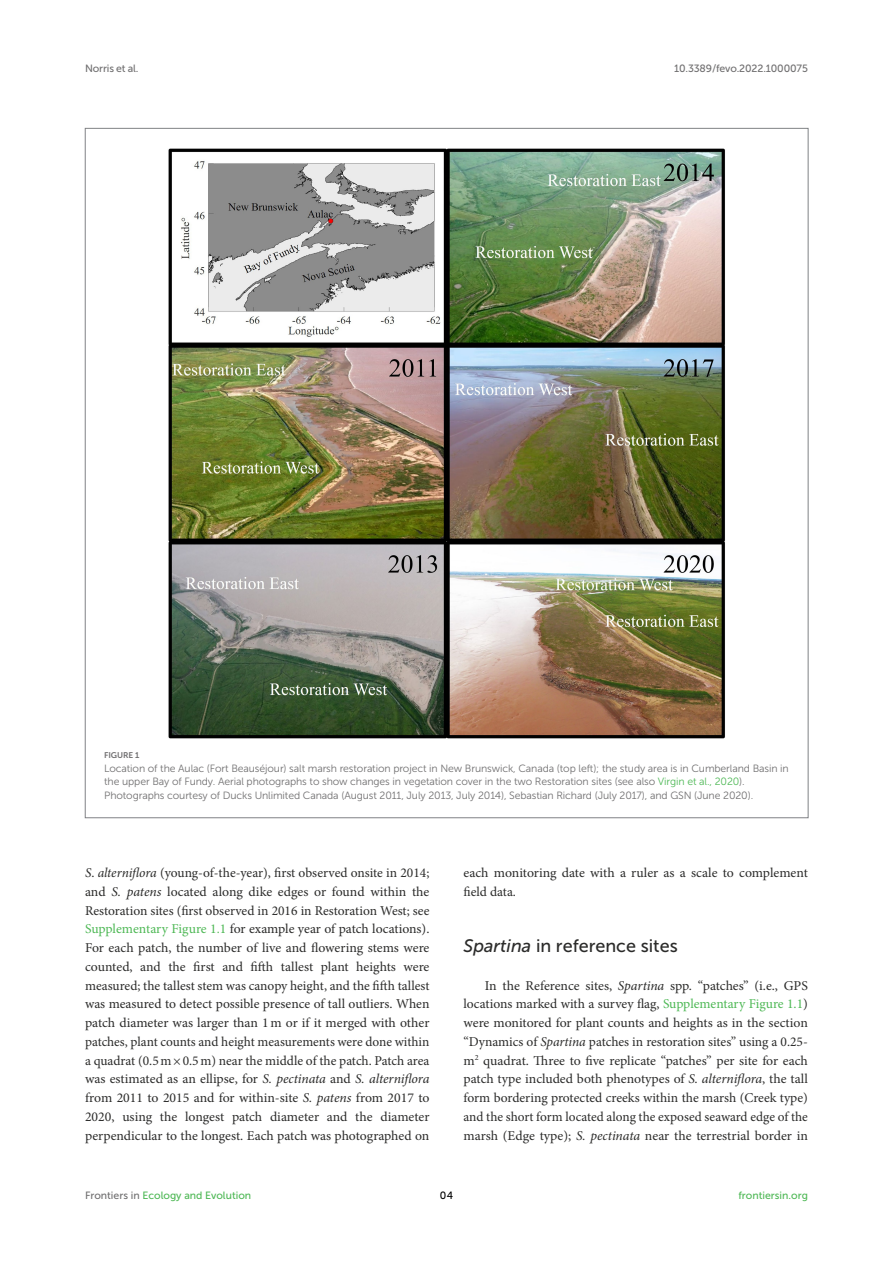
<style>
.page{position:relative;width:893px;height:1263px;background:#fff}
.page>*{position:absolute;margin:0;border:0;box-sizing:border-box;transform-origin:0 0}
.HEAD_2{font:18px "Museo Sans 500";color:#2b2b2a}
.TEXT_FLUSH{font:13.5px/18.8px "Minion Pro";color:#2b2b2a;text-align:justify}
.FIG_LEG{font:10.5px/13.5px "Museo Sans 300";letter-spacing:-.01em;color:#706f70}
.t1{font:10.5px "Museo Sans 500";color:#4eb855}
.t2{font:10.5px "Museo Sans 500";letter-spacing:-.015em;color:#706f70}
.t3{font:10.5px "Museo Sans 500";color:#000}
.FIG_HD{font:8.25px "Museo Sans 700";letter-spacing:-.01em;color:#706f70}
.s1{color:#4eb855}
.s2{font-style:italic}
.s3{color:#64bd64}
.s4{color:#706f70}
</style>
<div class="page">
<img style="left:168px;top:148px;width:557px;height:591px">
<p class="t2" style="left:85px;top:63px;width:55px">Norris et al.</p>
<p class="t2" style="left:674px;top:63px;width:135px">10.3389/fevo.2022.1000075</p>
<p class="FIG_HD" style="left:104px;top:751px;width:37px">FIGURE 1</p>
<p class="FIG_LEG" style="left:104px;top:761px;width:686px">Location of the Aulac (Fort Beauséjour) salt marsh restoration project in New Brunswick, Canada (top left); the study area is in Cumberland Basin in the upper Bay of Fundy. Aerial photographs to show changes in vegetation cover in the two Restoration sites (see also <span class="s1">Virgin et al., 2020</span>).<br>Photographs courtesy of Ducks Unlimited Canada (August 2011, July 2013, July 2014), Sebastian Richard (July 2017), and GSN (June 2020).</p>
<p class="TEXT_FLUSH" style="left:85px;top:863px;width:346px"><span class="s2">S</span>. <span class="s2">alterniflora</span> (young-of-the-year), first observed onsite in 2014; and <span class="s2">S. patens</span> located along dike edges or found within the Restoration sites (first observed in 2016 in Restoration West; see <span class="s1">Supplementary Figure 1</span><span class="s3">.</span><span class="s1">1</span> for example year of patch locations).<br>For each patch, the number of live and flowering stems were counted, and the first and fifth tallest plant heights were measured; the tallest stem was canopy height, and the fifth tallest was measured to detect possible presence of tall outliers. When patch diameter was larger than 1m or if it merged with other patches, plant counts and height measurements were done within a quadrat (0.5m×0.5m) near the middle of the patch. Patch area was estimated as an ellipse, for <span class="s2">S. pectinata</span> and <span class="s2">S. alterniflora </span>from 2011 to 2015 and for within-site <span class="s2">S. patens</span> from 2017 to 2020, using the longest patch diameter and the diameter perpendicular to the longest. Each patch was photographed on</p>
<p class="TEXT_FLUSH" style="left:463px;top:863px;width:346px">each monitoring date with a ruler as a scale to complement field data.</p>
<p class="HEAD_2" style="left:463px;top:936px;width:216px"><span class="s2">Spartina</span> in reference sites</p>
<p class="TEXT_FLUSH" style="left:463px;top:976px;width:346px;text-indent:21px">In the Reference sites, <span class="s2">Spartina</span> spp. “patches” (i.e., GPS locations marked with a survey flag, <span class="s1">Supplementary Figure 1.1</span>) were monitored for plant counts and heights as in the section “Dynamics of <span class="s2">Spartina</span> patches in restoration sites” using a 0.25- m<sup>2</sup> quadrat. Three to five replicate “patches” per site for each patch type included both phenotypes of <span class="s2">S. alterniflora</span>, the tall form bordering protected creeks within the marsh (Creek type) and the short form located along the exposed seaward edge of the marsh (Edge type); <span class="s2">S. pectinata</span> near the terrestrial border in</p>
<p class="t1" style="left:85px;top:1190px;width:168px"><span class="s4">Frontiers in</span> Ecology and Evolution</p>
<p class="t3" style="left:440px;top:1190px;width:15px">04</p>
<p class="t1" style="left:738px;top:1190px;width:71px">frontiersin.org</p>
</div>
